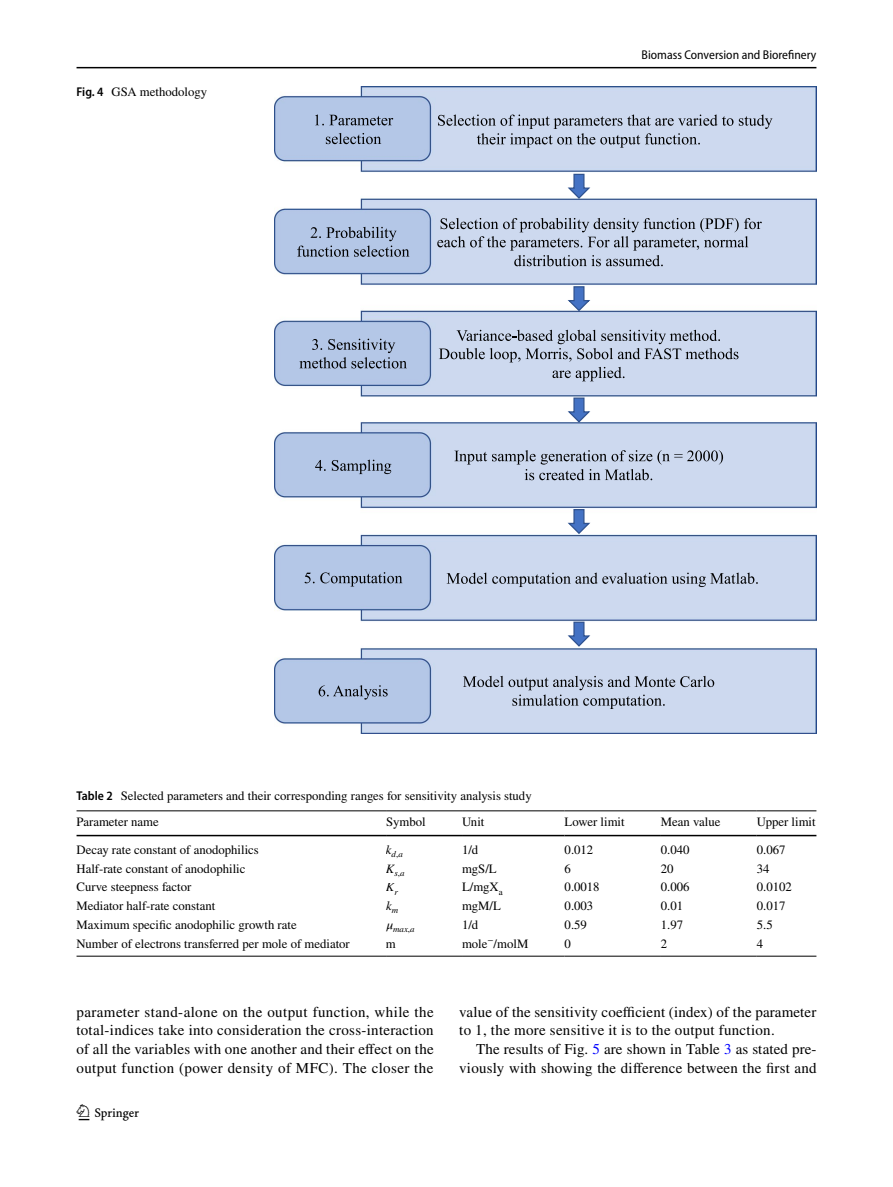
<style>
.page{position:relative;width:893px;height:1187px;background:#fff}
.page>*{position:absolute;margin:0;border:0;box-sizing:border-box;transform-origin:0 0}
.t1{font:22.5px "Springnew Regular 2";color:#000}
.t2{font:15px/18.8px "STIX";letter-spacing:.015em;color:#000;text-align:justify}
.t3{font:12.75px/25.5px "STIX";color:#000}
.t4{font:semi-condensed 12.75px "Myriad Pro";color:#000}
.t5{font:12.75px "STIX General Italic 58";color:#000}
.t6{font:italic 12.75px "STIX";color:#000}
.t7{font:12.75px "STIX Math Regular 50";color:#000}
.t8{font:8.85px "STIX General Italic 55";color:#000}
.t9{font:8.85px "STIX General Italic 56";color:#000}
.t10{font:8.85px "STIX General Italic 57";color:#000}
.s1{font-family:"Myriad Pro";font-weight:600;font-stretch:semi-condensed}
.s2{font-family:"STIX General Regular 27"}
.s3{font-family:"STIX General Regular 28"}
.s4{font-family:"STIX General Regular 26"}
.s5{color:#00f}
</style>
<div class="page">
<hr style="left:77px;top:67px;width:739px;height:1px;background:#000">
<img style="left:275px;top:87px;width:541px;height:646px">
<svg style="left:438px;top:114px;width:334px;height:34px;background:#b2bdd0"></svg>
<svg style="left:315px;top:114px;width:78px;height:11px"></svg>
<svg style="left:326px;top:133px;width:55px;height:11px"></svg>
<svg style="left:437px;top:218px;width:325px;height:48px;background:#b1bccf"></svg>
<svg style="left:297px;top:227px;width:112px;height:30px;background:#97a7c1"></svg>
<svg style="left:439px;top:330px;width:299px;height:51px;background:#b5c0d3"></svg>
<svg style="left:299px;top:338px;width:108px;height:30px;background:#98a9c4"></svg>
<svg style="left:454px;top:450px;width:269px;height:30px;background:#b2bdd0"></svg>
<svg style="left:315px;top:459px;width:76px;height:15px"></svg>
<svg style="left:447px;top:572px;width:311px;height:15px;background:#a7b1c3"></svg>
<svg style="left:305px;top:572px;width:97px;height:14px"></svg>
<svg style="left:463px;top:675px;width:251px;height:34px;background:#b2bdd0"></svg>
<svg style="left:319px;top:685px;width:69px;height:14px"></svg>
<svg style="left:567px;top:173px;width:25px;height:27px"></svg>
<svg style="left:567px;top:285px;width:25px;height:27px"></svg>
<svg style="left:567px;top:397px;width:25px;height:26px"></svg>
<svg style="left:567px;top:508px;width:25px;height:27px"></svg>
<svg style="left:567px;top:621px;width:25px;height:26px"></svg>
<hr style="left:77px;top:810px;width:309px;height:1px;background:#000">
<hr style="left:77px;top:834px;width:309px;height:2px;background:#000">
<hr style="left:386px;top:810px;width:76px;height:1px;background:#000">
<hr style="left:386px;top:834px;width:76px;height:2px;background:#000">
<hr style="left:462px;top:810px;width:103px;height:1px;background:#000">
<hr style="left:462px;top:834px;width:103px;height:2px;background:#000">
<hr style="left:565px;top:810px;width:96px;height:1px;background:#000">
<hr style="left:565px;top:834px;width:96px;height:2px;background:#000">
<hr style="left:661px;top:810px;width:96px;height:1px;background:#000">
<hr style="left:661px;top:834px;width:96px;height:2px;background:#000">
<hr style="left:757px;top:810px;width:59px;height:1px;background:#000">
<hr style="left:757px;top:834px;width:59px;height:2px;background:#000">
<hr style="left:77px;top:955px;width:309px;height:1px;background:#000">
<hr style="left:386px;top:955px;width:76px;height:1px;background:#000">
<hr style="left:462px;top:955px;width:103px;height:1px;background:#000">
<hr style="left:565px;top:955px;width:96px;height:1px;background:#000">
<hr style="left:661px;top:955px;width:96px;height:1px;background:#000">
<hr style="left:757px;top:955px;width:59px;height:1px;background:#000">
<p class="t3" style="left:77px;top:80px;width:132px"><span class="s1">Fig. 4</span> GSA methodology</p>
<p class="t4" style="left:642px;top:48px;width:176px">Biomass Conversion and Biorefinery</p>
<p class="t3" style="left:77px;top:784px;width:457px"><span class="s1">Table 2</span> Selected parameters and their corresponding ranges for sensitivity analysis study<br>Parameter name</p>
<p class="t3" style="left:386px;top:809px;width:41px">Symbol</p>
<p class="t3" style="left:462px;top:809px;width:24px">Unit</p>
<p class="t3" style="left:565px;top:809px;width:62px">Lower limit</p>
<p class="t3" style="left:661px;top:809px;width:61px">Mean value</p>
<p class="t3" style="left:757px;top:809px;width:60px">Upper limit</p>
<p class="t3" style="left:77px;top:837px;width:184px">Decay rate constant of anodophilics</p>
<p class="t9" style="left:386px;top:848px;width:19px"><sup>k</sup>d<span class="s2">,</span>a</p>
<p class="t3" style="left:462px;top:837px;width:18px">1/d</p>
<p class="t3" style="left:565px;top:837px;width:30px">0.012</p>
<p class="t3" style="left:661px;top:837px;width:30px">0.040</p>
<p class="t3" style="left:757px;top:837px;width:30px">0.067</p>
<p class="t3" style="left:77px;top:856px;width:170px">Half-rate constant of anodophilic</p>
<p class="t10" style="left:386px;top:867px;width:20px"><sup>K</sup>s<span class="s3">,</span>a</p>
<p class="t3" style="left:462px;top:856px;width:36px">mgS/L</p>
<p class="t3" style="left:565px;top:856px;width:8px">6</p>
<p class="t3" style="left:661px;top:856px;width:14px">20</p>
<p class="t3" style="left:757px;top:856px;width:14px">34</p>
<p class="t3" style="left:77px;top:875px;width:116px">Curve steepness factor</p>
<p class="t5" style="left:386px;top:879px;width:13px">K<sub>r</sub></p>
<p class="t3" style="left:462px;top:875px;width:42px">L/mgX<sub>a</sub></p>
<p class="t3" style="left:565px;top:875px;width:37px">0.0018</p>
<p class="t3" style="left:661px;top:875px;width:30px">0.006</p>
<p class="t3" style="left:757px;top:875px;width:37px">0.0102</p>
<p class="t3" style="left:77px;top:893px;width:140px">Mediator half-rate constant</p>
<p class="t6" style="left:386px;top:897px;width:14px">k<sub>m</sub></p>
<p class="t3" style="left:462px;top:893px;width:40px">mgM/L</p>
<p class="t3" style="left:565px;top:893px;width:30px">0.003</p>
<p class="t3" style="left:661px;top:893px;width:24px">0.01</p>
<p class="t3" style="left:757px;top:893px;width:30px">0.017</p>
<p class="t3" style="left:77px;top:912px;width:222px">Maximum specific anodophilic growth rate</p>
<p class="t8" style="left:386px;top:923px;width:30px"><sup>𝜇</sup>max<span class="s4">,</span>a</p>
<p class="t3" style="left:462px;top:912px;width:18px">1/d</p>
<p class="t3" style="left:565px;top:912px;width:24px">0.59</p>
<p class="t3" style="left:661px;top:912px;width:24px">1.97</p>
<p class="t3" style="left:757px;top:912px;width:17px">5.5</p>
<p class="t3" style="left:77px;top:931px;width:275px">Number of electrons transferred per mole of mediator</p>
<p class="t7" style="left:386px;top:938px;width:11px">m</p>
<p class="t3" style="left:462px;top:931px;width:68px">mole<sup>−</sup>/molM</p>
<p class="t3" style="left:565px;top:931px;width:8px">0</p>
<p class="t3" style="left:661px;top:931px;width:8px">2</p>
<p class="t3" style="left:757px;top:931px;width:8px">4</p>
<p class="t2" style="left:77px;top:1003px;width:359px">parameter stand-alone on the output function, while the total-indices take into consideration the cross-interaction of all the variables with one another and their effect on the output function (power density of MFC). The closer the</p>
<p class="t2" style="left:459px;top:1003px;width:359px">value of the sensitivity coefficient (index) of the parameter to 1, the more sensitive it is to the output function.</p>
<p class="t2" style="left:459px;top:1040px;width:359px;text-align:right">The results of Fig. <span class="s5">5</span> are shown in Table <span class="s5">3</span> as stated pre&shy;viously with showing the difference between the first and</p>
<h1 class="t1" style="left:79px;top:1104px;width:62px">1 3</h1>
</div>
